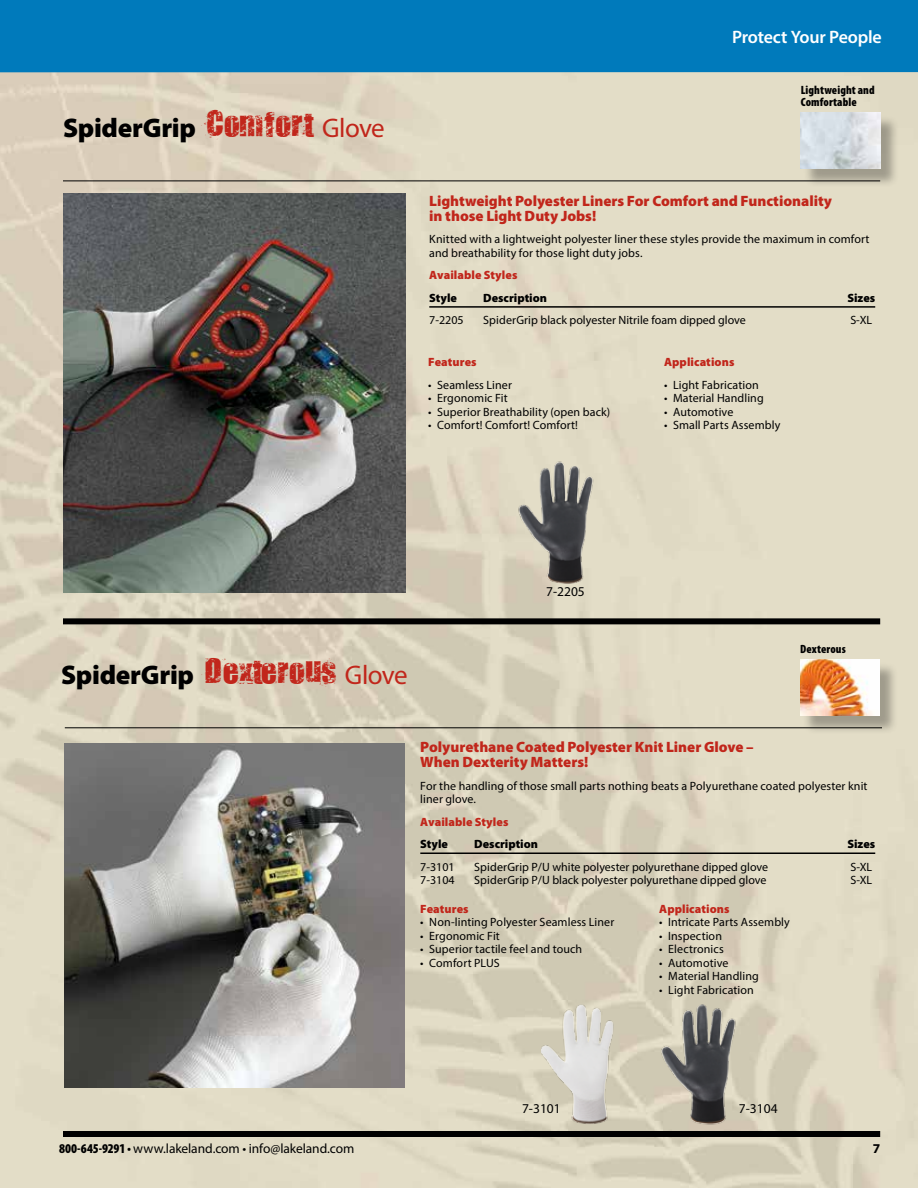
<style>
.page{position:relative;width:918px;height:1188px;background:#fff}
.page>*{position:absolute;margin:0;border:0;box-sizing:border-box;transform-origin:0 0}
.t1{font:900 27px "Myriad Pro";letter-spacing:-.01em;color:#000}
.t2{font:600 18px "Myriad Pro";letter-spacing:-.015em;color:#fff}
.t3{font:900 15px/15px "Myriad Pro";letter-spacing:-.005em;color:#c1261b}
.t4{font:13.5px "Myriad Pro";letter-spacing:-.005em;color:#000}
.t5{font:700 13.5px "Myriad Pro";color:#000}
.t6{font:12px/13.5px "Myriad Pro";letter-spacing:.005em;color:#000}
.t7{font:900 12px "Myriad Pro";letter-spacing:.005em;color:#c1261b}
.t8{font:900 12px "Myriad Pro";color:#000}
.t9{font:900 condensed 12px/12px "Myriad Pro";letter-spacing:.01em;color:#000}
.s1{font-family:"Smudgers";font-weight:400;color:#c1261b}
.s2{font-weight:400;color:#c1261b}
.s3{font-weight:900;font-stretch:condensed}
</style>
<div class="page">
<img style="left:0;top:72px;width:918px;height:1116px">
<div style="left:63px;top:1131px;width:817px;height:6px;background:#000"></div>
<div style="left:63px;top:618px;width:817px;height:6px;background:#000"></div>
<hr style="left:63px;top:181px;width:817px;height:1px;background:#000">
<img style="left:512px;top:456px;width:90px;height:128px">
<img style="left:541px;top:1004px;width:74px;height:121px">
<img style="left:656px;top:1004px;width:84px;height:126px">
<hr style="left:429px;top:306px;width:446px;height:2px;background:#000">
<div style="left:803px;top:115px;width:96px;height:72px;background:#000;opacity:.3"></div>
<img style="left:801px;top:113px;width:79px;height:56px">
<hr style="left:65px;top:727px;width:817px;height:1px;background:#000">
<hr style="left:420px;top:853px;width:455px;height:1px;background:#000">
<div style="left:802px;top:662px;width:96px;height:72px;background:#000;opacity:.3"></div>
<img style="left:800px;top:660px;width:79px;height:56px">
<img style="left:63px;top:194px;width:342px;height:398px">
<img style="left:64px;top:744px;width:341px;height:343px">
<div style="left:0;top:0;width:918px;height:72px;background:#007abb"></div>
<h2 class="t2" style="left:732px;top:25px;width:151px">Protect Your People</h2>
<h1 class="t1" style="left:63px;top:110px;width:323px">SpiderGrip <span class="s1">Comfort</span> <span class="s2">Glove</span></h1>
<p class="t9" style="left:801px;top:83px;width:75px">Lightweight and<br>Comfortable</p>
<p class="t3" style="left:429px;top:192px;width:404px">Lightweight Polyester Liners For Comfort and Functionality in those Light Duty Jobs!</p>
<p class="t6" style="left:429px;top:232px;width:442px">Knitted with a lightweight polyester liner these styles provide the maximum in comfort and breathability for those light duty jobs.</p>
<p class="t7" style="left:429px;top:267px;width:90px">Available Styles</p>
<p class="t8" style="left:429px;top:290px;width:29px">Style</p>
<p class="t8" style="left:483px;top:290px;width:65px">Description</p>
<p class="t8" style="left:847px;top:290px;width:29px">Sizes</p>
<p class="t6" style="left:429px;top:313px;width:36px">7-2205</p>
<p class="t6" style="left:483px;top:313px;width:264px">SpiderGrip black polyester Nitrile foam dipped glove</p>
<p class="t6" style="left:850px;top:313px;width:23px">S-XL</p>
<p class="t7" style="left:428px;top:354px;width:50px">Features</p>
<p class="t6" style="left:428px;top:378px;width:85px">• Seamless Liner</p>
<p class="t6" style="left:428px;top:391px;width:81px">• Ergonomic Fit</p>
<p class="t6" style="left:428px;top:405px;width:184px">• Superior Breathability (open back)</p>
<p class="t6" style="left:428px;top:418px;width:151px">• Comfort! Comfort! Comfort!</p>
<p class="t7" style="left:664px;top:354px;width:72px">Applications</p>
<p class="t6" style="left:664px;top:378px;width:96px">• Light Fabrication</p>
<p class="t6" style="left:664px;top:391px;width:101px">• Material Handling</p>
<p class="t6" style="left:664px;top:405px;width:71px">• Automotive</p>
<p class="t6" style="left:664px;top:418px;width:118px">• Small Parts Assembly</p>
<h1 class="t1" style="left:61px;top:657px;width:348px">SpiderGrip <span class="s1">Dexterous</span> <span class="s2">Glove</span></h1>
<p class="t4" style="left:546px;top:583px;width:40px">7-2205</p>
<p class="t9" style="left:800px;top:643px;width:47px">Dexterous</p>
<p class="t3" style="left:420px;top:739px;width:335px">Polyurethane Coated Polyester Knit Liner Glove –<br>When Dexterity Matters!</p>
<p class="t6" style="left:420px;top:779px;width:449px">For the handling of those small parts nothing beats a Polyurethane coated polyester knit liner glove.</p>
<p class="t7" style="left:420px;top:813px;width:90px">Available Styles</p>
<p class="t8" style="left:420px;top:836px;width:29px">Style</p>
<p class="t8" style="left:474px;top:836px;width:65px">Description</p>
<p class="t8" style="left:847px;top:836px;width:29px">Sizes</p>
<p class="t6" style="left:420px;top:860px;width:36px">7-3101</p>
<p class="t6" style="left:474px;top:860px;width:295px">SpiderGrip P/U white polyester polyurethane dipped glove</p>
<p class="t6" style="left:850px;top:860px;width:23px">S-XL</p>
<p class="t6" style="left:420px;top:873px;width:36px">7-3104</p>
<p class="t6" style="left:474px;top:873px;width:294px">SpiderGrip P/U black polyester polyurethane dipped glove</p>
<p class="t6" style="left:850px;top:873px;width:23px">S-XL</p>
<p class="t7" style="left:420px;top:901px;width:50px">Features</p>
<p class="t6" style="left:420px;top:915px;width:196px">• Non-linting Polyester Seamless Liner</p>
<p class="t6" style="left:420px;top:929px;width:81px">• Ergonomic Fit</p>
<p class="t6" style="left:420px;top:942px;width:163px">• Superior tactile feel and touch</p>
<p class="t6" style="left:420px;top:956px;width:81px">• Comfort PLUS</p>
<p class="t7" style="left:659px;top:901px;width:72px">Applications</p>
<p class="t6" style="left:659px;top:915px;width:132px">• Intricate Parts Assembly</p>
<p class="t6" style="left:659px;top:929px;width:64px">• Inspection</p>
<p class="t6" style="left:659px;top:942px;width:66px">• Electronics</p>
<p class="t6" style="left:659px;top:956px;width:71px">• Automotive</p>
<p class="t6" style="left:659px;top:969px;width:101px">• Material Handling</p>
<p class="t6" style="left:659px;top:983px;width:96px">• Light Fabrication</p>
<p class="t4" style="left:522px;top:1100px;width:40px">7-3101</p>
<p class="t4" style="left:739px;top:1100px;width:40px">7-3104</p>
<p class="t4" style="left:59px;top:1140px;width:297px"><span class="s3">800-645-9291 •</span> www.lakeland.com • info@lakeland.com</p>
<p class="t5" style="left:873px;top:1140px;width:9px">7</p>
</div>
